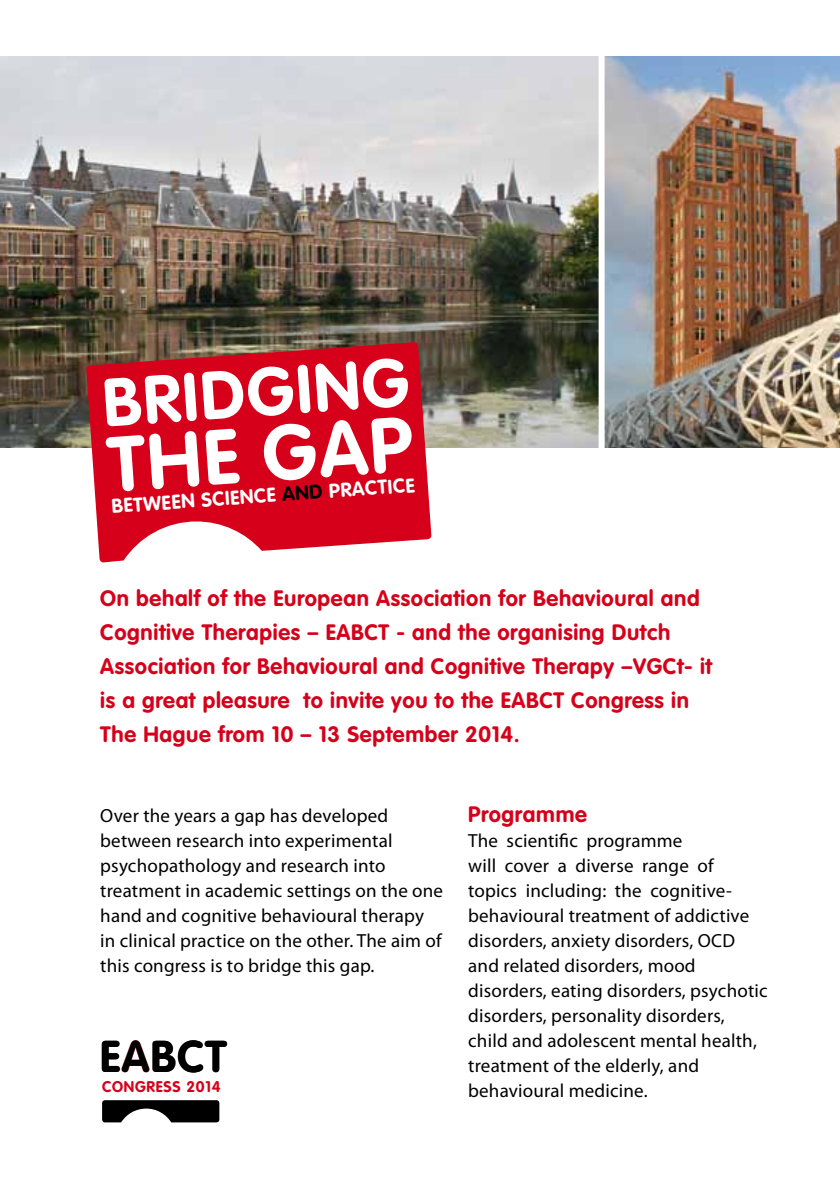
<style>
.page{position:relative;width:840px;height:1191px;background:#fff}
.page>*{position:absolute;margin:0;border:0;box-sizing:border-box;transform-origin:0 0}
.t1{font:700 67px "VAG Rounded";color:#fff}
.t2{font:700 43.8px "VAG Rounded";letter-spacing:.03em;color:#000}
.t3{font:700 22px/34px "VAG Rounded";letter-spacing:.03em;color:#d6001a}
.t4{font:700 19.8px "VAG Rounded";color:#fff}
.t5{font:19px/25px "Myriad Pro";letter-spacing:.01em;color:#000}
.t6{font:700 15.2px "VAG Rounded";letter-spacing:.05em;color:#d6001a}
.s1{color:#000}
</style>
<div class="page">
<svg style="left:102px;top:1100px;width:117px;height:22px"></svg>
<img style="left:0;top:57px;width:839px;height:390px">
<svg style="left:86px;top:342px;width:345px;height:220px;fill:#d6001a"></svg>
<div style="left:598px;top:30px;width:6px;height:462px;background:#fff"></div>
<div style="left:105px;top:428px;width:135px;height:85px;background:#d6001a"></div>
<div style="left:262px;top:416px;width:153px;height:78px;background:#d6001a"></div>
<h1 class="t1" style="left:100px;top:364px;width:308px;rotate:-4deg">Bridging</h1>
<p class="t4" style="left:142px;top:492px;width:222px;rotate:-4deg">wee n science <span class="s1">and</span> pract</p>
<p class="t3" style="left:100px;top:582px;width:613px">On behalf of the European Association for Behavioural and Cognitive Therapies – EABCT - and the organising Dutch Association for Behavioural and Cognitive Therapy –VGCt- it is a great pleasure to invite you to the EABCT Congress in The Hague from 10 – 13 September 2014.</p>
<p class="t5" style="left:100px;top:803px;width:344px">Over the years a gap has developed between research into experimental psychopathology and research into treatment in academic settings on the one hand and cognitive behavioural therapy in clinical practice on the other. The aim of this congress is to bridge this gap.</p>
<h2 class="t2" style="left:100px;top:1030px;width:128px">EABCT</h2>
<p class="t6" style="left:102px;top:1077px;width:120px">Congress 2014</p>
<p class="t3" style="left:468px;top:798px;width:120px">Programme</p>
<p class="t5" style="left:468px;top:828px;width:301px">The scientific programme<br>will cover a diverse range of<br>topics including: the cognitive&shy;behavioural treatment of addictive disorders, anxiety disorders, OCD and related disorders, mood disorders, eating disorders, psychotic disorders, personality disorders, child and adolescent mental health, treatment of the elderly, and behavioural medicine.</p>
</div>
